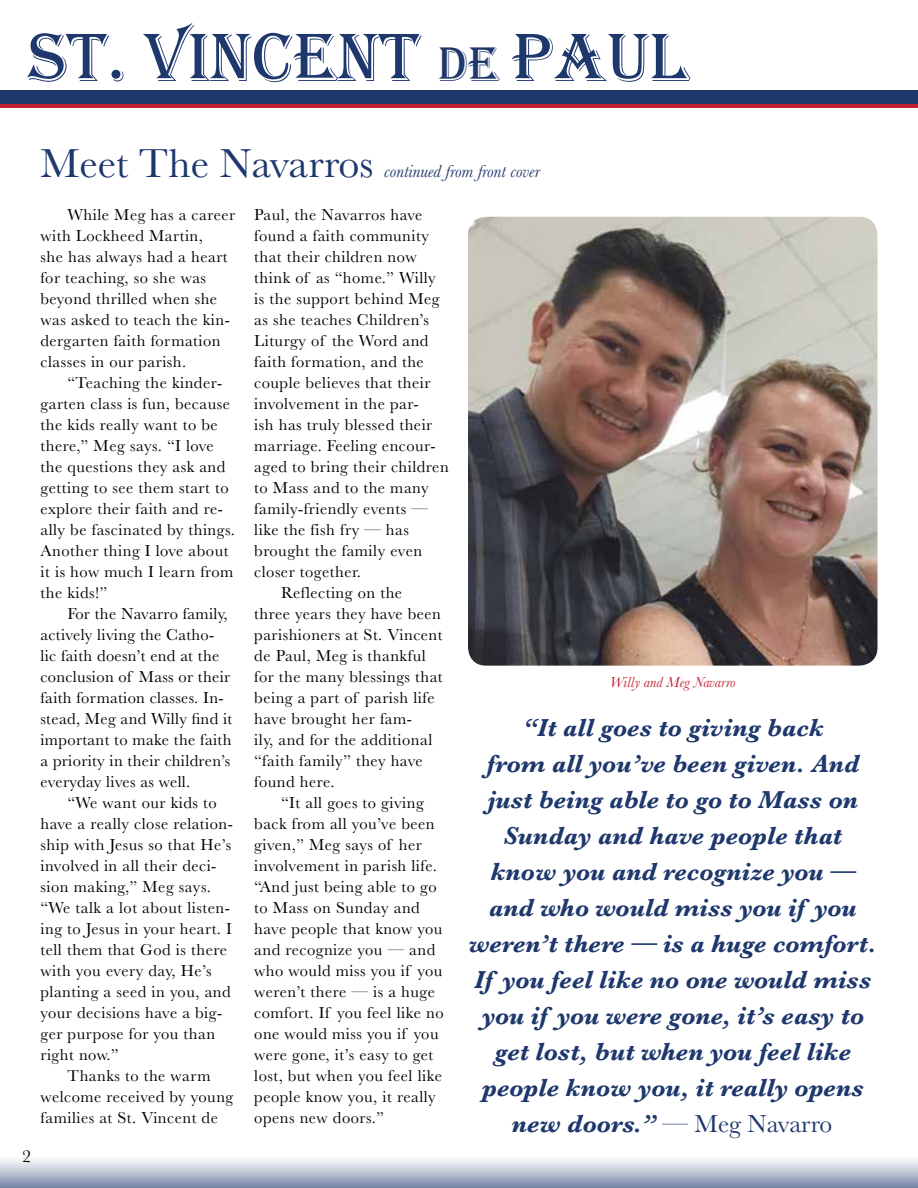
<style>
.page{position:relative;width:918px;height:1188px;background:#fff}
.page>*{position:absolute;margin:0;border:0;box-sizing:border-box;transform-origin:0 0}
.t1{font:70.5px "Algerian";color:#1e376c}
.t2{font:42px "Baskerville";color:#1e376c}
.t3{font:italic 700 25.5px/36px "Baskerville";color:#1e376c;text-align:center}
.t4{font:italic 18px "Baskerville";color:#1e376c}
.t5{font:18px "Baskerville";color:#000}
.t6{font:16.5px/21px "Baskerville";letter-spacing:.03em;color:#000}
.t7{font:italic 15px "Baskerville";color:#c12032}
.s1{font-size:49.95px}
.s2{font-weight:400;font-style:normal}
</style>
<div class="page">
<div style="left:0;top:103px;width:918px;height:5px;background:#c12032"></div>
<div style="left:0;top:90px;width:918px;height:13px;background:#1e376c"></div>
<svg style="left:0;top:1159px;width:918px;height:29px;background:#b7bfd0"></svg>
<img style="left:468px;top:217px;width:410px;height:449px">
<h1 class="t1" style="left:28px;top:18px;width:662px">ST. VINCENT <span class="s1">de</span> PAUL</h1>
<h2 class="t2" style="left:40px;top:137px;width:335px">Meet The Navarros</h2>
<p class="t4" style="left:384px;top:159px;width:157px">continued from front cover</p>
<p class="t6" style="left:41px;top:204px;width:196px;text-indent:27px">While Meg has a career with Lockheed Martin,<br>she has always had a heart for teaching, so she was beyond thrilled when she was asked to teach the kin&shy;dergarten faith formation classes in our parish.</p>
<p class="t6" style="left:41px;top:372px;width:196px;text-indent:27px">“Teaching the kinder&shy;garten class is fun, because the kids really want to be there,” Meg says. “I love the questions they ask and getting to see them start to explore their faith and re&shy;ally be fascinated by things.<br>Another thing I love about it is how much I learn from the kids!”</p>
<p class="t6" style="left:41px;top:603px;width:193px;text-indent:27px">For the Navarro family, actively living the Catho&shy;lic faith doesn’t end at the conclusion of Mass or their faith formation classes. In&shy;stead, Meg and Willy find it important to make the faith a priority in their children’s everyday lives as well.</p>
<p class="t6" style="left:41px;top:792px;width:194px;text-indent:27px">“We want our kids to have a really close relation&shy;ship with Jesus so that He’s involved in all their deci&shy;sion making,” Meg says. “We talk a lot about listen&shy;ing to Jesus in your heart. I tell them that God is there with you every day, He’s planting a seed in you, and your decisions have a big&shy;ger purpose for you than right now.”</p>
<p class="t6" style="left:41px;top:1065px;width:194px;text-indent:27px">Thanks to the warm welcome received by young families at St. Vincent de</p>
<p class="t5" style="left:22px;top:1145px;width:10px">2</p>
<p class="t6" style="left:254px;top:204px;width:170px">Paul, the Navarros have</p>
<p class="t6" style="left:254px;top:225px;width:176px">found a faith community</p>
<p class="t6" style="left:254px;top:246px;width:164px">that their children now</p>
<p class="t6" style="left:254px;top:267px;width:183px">think of as “home.” Willy</p>
<p class="t6" style="left:254px;top:288px;width:187px">is the support behind Meg</p>
<p class="t6" style="left:254px;top:309px;width:176px">as she teaches Children’s</p>
<p class="t6" style="left:254px;top:330px;width:176px">Liturgy of the Word and</p>
<p class="t6" style="left:254px;top:351px;width:171px">faith formation, and the</p>
<p class="t6" style="left:254px;top:372px;width:178px">couple believes that their</p>
<p class="t6" style="left:254px;top:393px;width:166px">involvement in the par-</p>
<p class="t6" style="left:254px;top:414px;width:180px">ish has truly blessed their</p>
<p class="t6" style="left:254px;top:435px;width:183px">marriage. Feeling encour-</p>
<p class="t6" style="left:254px;top:456px;width:196px">aged to bring their children</p>
<p class="t6" style="left:254px;top:477px;width:176px">to Mass and to the many</p>
<p class="t6" style="left:254px;top:498px;width:175px">family-friendly events —</p>
<p class="t6" style="left:254px;top:519px;width:156px">like the fish fry — has</p>
<p class="t6" style="left:254px;top:540px;width:169px">brought the family even</p>
<p class="t6" style="left:254px;top:561px;width:108px">closer together.</p>
<p class="t6" style="left:281px;top:582px;width:122px">Reflecting on the</p>
<p class="t6" style="left:254px;top:603px;width:188px">three years they have been</p>
<p class="t6" style="left:254px;top:624px;width:190px">parishioners at St. Vincent</p>
<p class="t6" style="left:254px;top:645px;width:173px">de Paul, Meg is thankful</p>
<p class="t6" style="left:254px;top:666px;width:190px">for the many blessings that</p>
<p class="t6" style="left:254px;top:687px;width:182px">being a part of parish life</p>
<p class="t6" style="left:254px;top:708px;width:159px">have brought her fam-</p>
<p class="t6" style="left:254px;top:729px;width:180px">ily, and for the additional</p>
<p class="t6" style="left:254px;top:750px;width:170px">“faith family” they have</p>
<p class="t6" style="left:254px;top:771px;width:82px">found here.</p>
<p class="t6" style="left:281px;top:792px;width:144px">“It all goes to giving</p>
<p class="t6" style="left:254px;top:813px;width:182px">back from all you’ve been</p>
<p class="t6" style="left:254px;top:834px;width:169px">given,” Meg says of her</p>
<p class="t6" style="left:254px;top:855px;width:184px">involvement in parish life.</p>
<p class="t6" style="left:254px;top:876px;width:184px">“And just being able to go</p>
<p class="t6" style="left:254px;top:897px;width:167px">to Mass on Sunday and</p>
<p class="t6" style="left:254px;top:918px;width:190px">have people that know you</p>
<p class="t6" style="left:254px;top:939px;width:183px">and recognize you — and</p>
<p class="t6" style="left:254px;top:960px;width:190px">who would miss you if you</p>
<p class="t6" style="left:254px;top:981px;width:182px">weren’t there — is a huge</p>
<p class="t6" style="left:254px;top:1002px;width:191px">comfort. If you feel like no</p>
<p class="t6" style="left:254px;top:1023px;width:186px">one would miss you if you</p>
<p class="t6" style="left:254px;top:1045px;width:181px">were gone, it’s easy to get</p>
<p class="t6" style="left:254px;top:1066px;width:189px">lost, but when you feel like</p>
<p class="t6" style="left:254px;top:1087px;width:183px">people know you, it really</p>
<p class="t6" style="left:254px;top:1108px;width:131px">opens new doors.”</p>
<p class="t7" style="left:610px;top:672px;width:128px">Willy and Meg Navarro</p>
<p class="t3" style="left:469px;top:710px;width:409px">“It all goes to giving back<br>from all you’ve been given. And just being able to go to Mass on<br>Sunday and have people that know you and recognize you — and who would miss you if you weren’t there — is a huge comfort.<br>If you feel like no one would miss you if you were gone, it’s easy to get lost, but when you feel like people know you, it really opens new doors.” <span class="s2">— Meg Navarro</span></p>
</div>
